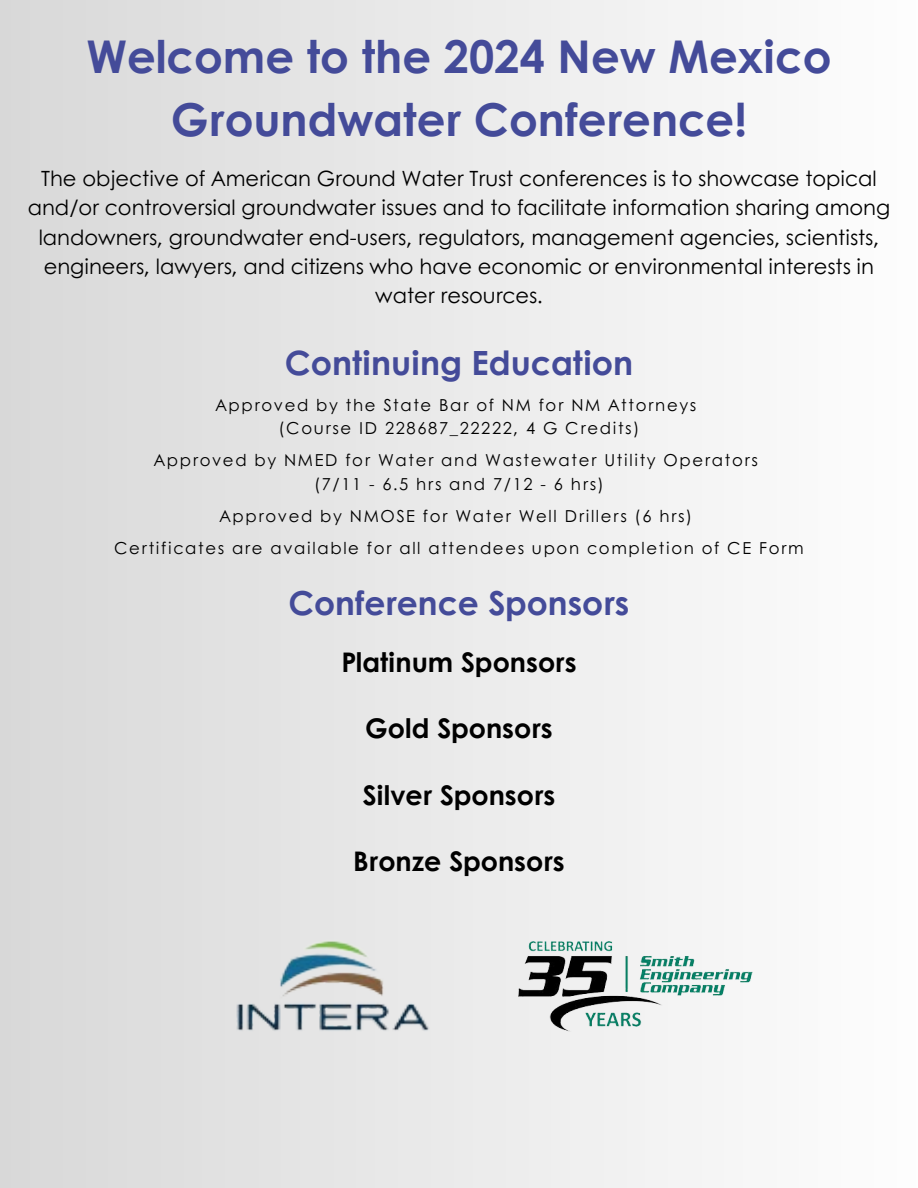
<style>
.page{position:relative;width:918px;height:1188px;background:#fff}
.page>*{position:absolute;margin:0;border:0;box-sizing:border-box;transform-origin:0 0}
.t1{font:700 45.15px/62.4px "Century Gothic";color:#444b99;text-align:center}
.t2{font:700 33.45px "Century Gothic";color:#444b99}
.t3{font:700 33px "Century Gothic";color:#444b99}
.t4{font:700 27px "Century Gothic";color:#000}
.t5{font:21px/29.2px "Century Gothic";color:#000;text-align:center}
.t6{font:16.5px "Century Gothic";letter-spacing:.1em;color:#000}
</style>
<div class="page">
<div style="left:0;top:0;width:918px;height:1188px;background:linear-gradient(to right,#d8d8d8,#fdfdfd)"></div>
<img style="left:519px;top:942px;width:234px;height:90px">
<img style="left:236px;top:938px;width:193px;height:93px">
<h1 class="t1" style="left:86px;top:24px;width:747px">Welcome to the 2024 New Mexico<br>Groundwater Conference!</h1>
<h4 class="t5" style="left:28px;top:163px;width:864px">The objective of American Ground Water Trust conferences is to showcase topical and/or controversial groundwater issues and to facilitate information sharing among landowners, groundwater end-users, regulators, management agencies, scientists, engineers, lawyers, and citizens who have economic or environmental interests in water resources.</h4>
<h2 class="t2" style="left:285px;top:338px;width:350px">Continuing Education</h2>
<p class="t6" style="left:215px;top:392px;width:482px">Approved by the State Bar of NM for NM Attorneys</p>
<p class="t6" style="left:279px;top:416px;width:362px">(Course ID 228687_22222, 4 G Credits)</p>
<p class="t6" style="left:154px;top:448px;width:606px">Approved by NMED for Water and Wastewater Utility Operators</p>
<p class="t6" style="left:314px;top:471px;width:291px">(7/11 - 6.5 hrs and 7/12 - 6 hrs)</p>
<p class="t6" style="left:219px;top:503px;width:474px">Approved by NMOSE for Water Well Drillers (6 hrs)</p>
<p class="t6" style="left:114px;top:535px;width:691px">Certificates are available for all attendees upon completion of CE Form</p>
<h2 class="t3" style="left:289px;top:578px;width:342px">Conference Sponsors</h2>
<h3 class="t4" style="left:341px;top:641px;width:237px">Platinum Sponsors</h3>
<h3 class="t4" style="left:365px;top:708px;width:189px">Gold Sponsors</h3>
<h3 class="t4" style="left:363px;top:774px;width:194px">Silver Sponsors</h3>
<h3 class="t4" style="left:353px;top:841px;width:213px">Bronze Sponsors</h3>
</div>
